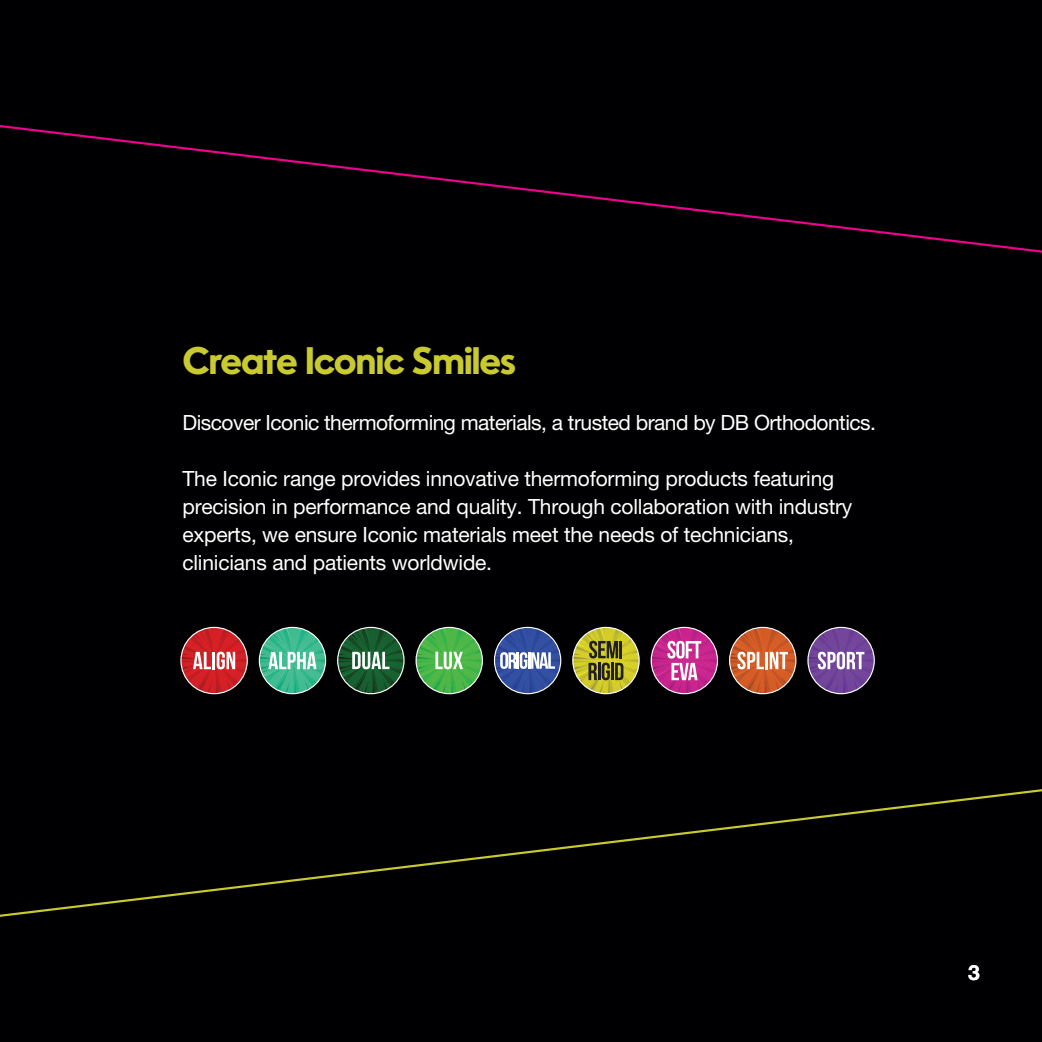
<style>
.page{position:relative;width:1042px;height:1042px;background:#000002}
.page>*{position:absolute;margin:0;border:0;box-sizing:border-box;transform-origin:0 0}
.t1{font:700 36.75px "Oceanwide Std";letter-spacing:-.025em;color:#c9c930}
.t2{font:21px/28px "Helvetica Neue LT Pro";letter-spacing:-.01em;color:#fff}
.t3{font:700 21px "Helvetica Neue LT Pro";color:#fff}
</style>
<div class="page">
<svg style="left:0;top:125px;width:1042px;height:128px"></svg>
<svg style="left:0;top:789px;width:1042px;height:128px"></svg>
<img style="left:181px;top:627px;width:66px;height:67px;border-radius:33px">
<div style="left:180px;top:627px;width:68px;height:67px;border:1px solid #fff;border-radius:50%"></div>
<svg style="left:193px;top:652px;width:18px;height:17px"></svg>
<hr style="left:212px;top:652px;width:3px;height:17px;background:#fff">
<svg style="left:217px;top:652px;width:18px;height:17px"></svg>
<svg style="left:259px;top:627px;width:67px;height:67px"></svg>
<svg style="left:338px;top:627px;width:66px;height:67px"></svg>
<svg style="left:416px;top:627px;width:66px;height:67px"></svg>
<svg style="left:494px;top:627px;width:67px;height:67px"></svg>
<svg style="left:573px;top:627px;width:66px;height:67px"></svg>
<svg style="left:651px;top:627px;width:66px;height:67px"></svg>
<svg style="left:729px;top:627px;width:67px;height:67px"></svg>
<svg style="left:808px;top:627px;width:66px;height:67px"></svg>
<h1 class="t1" style="left:182px;top:338px;width:335px">Create Iconic Smiles</h1>
<p class="t2" style="left:182px;top:408px;width:695px">Discover Iconic thermoforming materials, a trusted brand by DB Orthodontics.</p>
<p class="t2" style="left:182px;top:464px;width:671px">The Iconic range provides innovative thermoforming products featuring precision in performance and quality. Through collaboration with industry experts, we ensure Iconic materials meet the needs of technicians, clinicians and patients worldwide.</p>
<p class="t3" style="left:968px;top:959px;width:13px">3</p>
</div>
